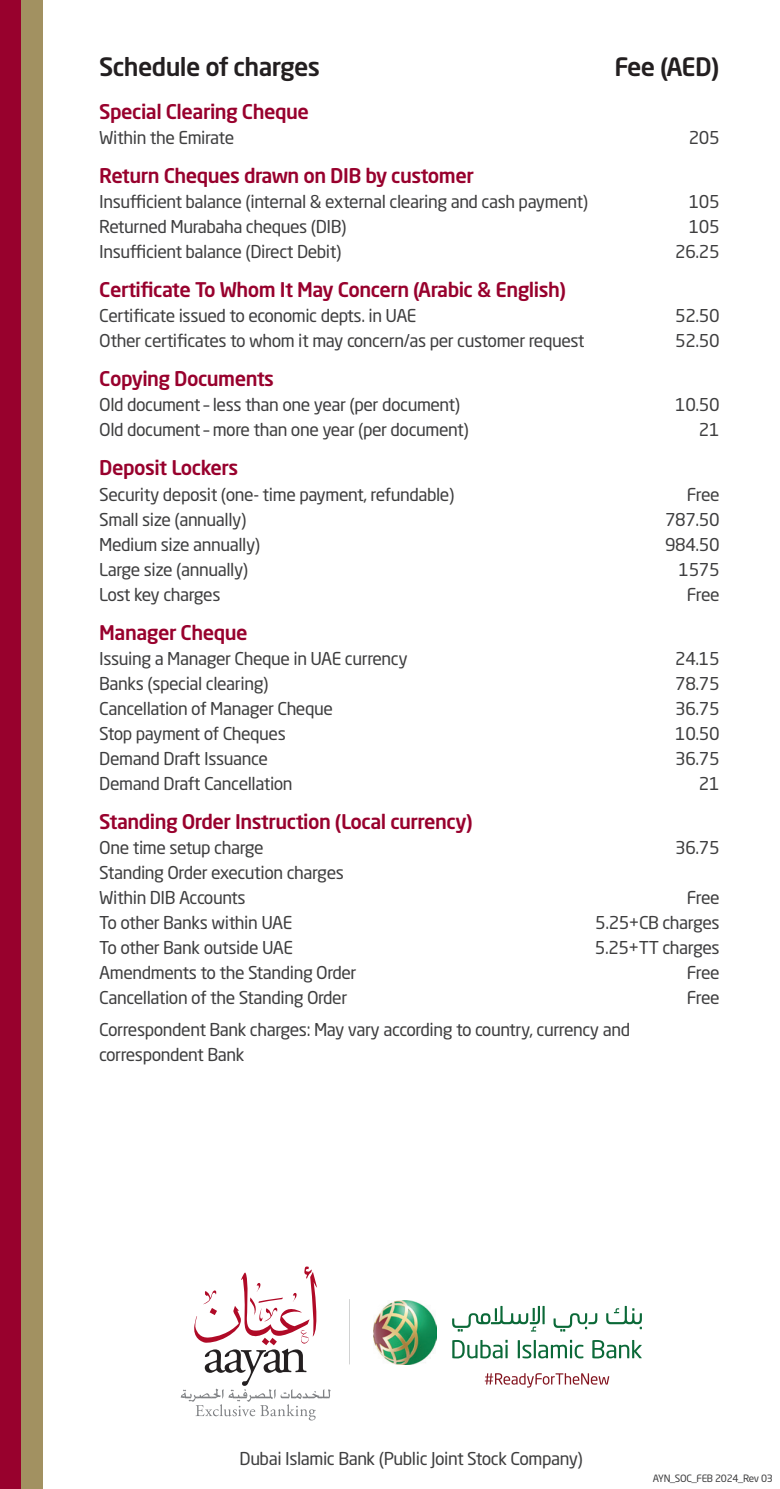
<style>
.page{position:relative;width:780px;height:1489px;background:#fff}
.page>*{position:absolute;margin:0;border:0;box-sizing:border-box;transform-origin:0 0}
.t1{font:500 25px "Neo Sans Std";letter-spacing:-.025em;color:#231f20}
.t2{font:500 20px "Neo Sans Std";letter-spacing:-.025em;color:#98012d}
.t3{font:17.5px/25px "Neo Sans Std";letter-spacing:-.025em;color:#3e3e3f}
.t4{font:10px "Neo Sans Std";letter-spacing:-.025em;color:#3e3e3f}
</style>
<div class="page">
<svg style="left:181px;top:1266px;width:149px;height:154px"></svg>
<img style="left:374px;top:1300px;width:63px;height:63px">
<svg style="left:452px;top:1339px;width:55px;height:19px"></svg>
<hr style="left:517px;top:1339px;width:3px;height:19px;background:#0b6938">
<svg style="left:522px;top:1344px;width:9px;height:14px"></svg>
<hr style="left:533px;top:1339px;width:3px;height:19px;background:#0b6938">
<svg style="left:538px;top:1339px;width:45px;height:19px"></svg>
<svg style="left:592px;top:1340px;width:49px;height:18px"></svg>
<svg style="left:553px;top:1313px;width:44px;height:18px"></svg>
<svg style="left:606px;top:1305px;width:36px;height:24px"></svg>
<svg style="left:452px;top:1305px;width:92px;height:26px"></svg>
<svg style="left:484px;top:1373px;width:125px;height:14px"></svg>
<hr style="left:349px;top:1298px;width:1px;height:66px;background:#989999">
<div style="left:0;top:0;width:21px;height:1488px;background:#98012d"></div>
<div style="left:21px;top:0;width:22px;height:1488px;background:#a29161"></div>
<p class="t1" style="left:99px;top:51px;width:222px">Schedule of charges</p>
<p class="t1" style="left:614px;top:51px;width:107px">Fee (AED)</p>
<p class="t2" style="left:99px;top:99px;width:211px">Special Clearing Cheque</p>
<p class="t3" style="left:99px;top:124px;width:136px">Within the Emirate</p>
<p class="t3" style="left:688px;top:124px;width:32px">205</p>
<p class="t2" style="left:99px;top:163px;width:376px">Return Cheques drawn on DIB by customer</p>
<p class="t3" style="left:99px;top:189px;width:490px">Insufficient balance (internal &amp; external clearing and cash payment)</p>
<p class="t3" style="left:688px;top:189px;width:32px">105</p>
<p class="t3" style="left:99px;top:214px;width:249px">Returned Murabaha cheques (DIB)</p>
<p class="t3" style="left:688px;top:214px;width:32px">105</p>
<p class="t3" style="left:99px;top:239px;width:244px">Insufficient balance (Direct Debit)</p>
<p class="t3" style="left:675px;top:239px;width:46px">26.25</p>
<p class="t2" style="left:99px;top:277px;width:468px">Certificate To Whom It May Concern (Arabic &amp; English)</p>
<p class="t3" style="left:99px;top:303px;width:319px">Certificate issued to economic depts. in UAE</p>
<p class="t3" style="left:675px;top:303px;width:46px">52.50</p>
<p class="t3" style="left:99px;top:328px;width:487px">Other certificates to whom it may concern/as per customer request</p>
<p class="t3" style="left:675px;top:328px;width:46px">52.50</p>
<p class="t2" style="left:99px;top:366px;width:176px">Copying Documents</p>
<p class="t3" style="left:99px;top:392px;width:362px">Old document – less than one year (per document)</p>
<p class="t3" style="left:675px;top:392px;width:46px">10.50</p>
<p class="t3" style="left:99px;top:417px;width:371px">Old document – more than one year (per document)</p>
<p class="t3" style="left:698px;top:417px;width:22px">21</p>
<p class="t2" style="left:99px;top:455px;width:140px">Deposit Lockers</p>
<p class="t3" style="left:99px;top:481px;width:356px">Security deposit (one- time payment, refundable)</p>
<p class="t3" style="left:686px;top:481px;width:34px">Free</p>
<p class="t3" style="left:99px;top:506px;width:149px">Small size (annually)</p>
<p class="t3" style="left:665px;top:506px;width:56px">787.50</p>
<p class="t3" style="left:99px;top:531px;width:162px">Medium size annually)</p>
<p class="t3" style="left:665px;top:531px;width:56px">984.50</p>
<p class="t3" style="left:99px;top:556px;width:150px">Large size (annually)</p>
<p class="t3" style="left:678px;top:556px;width:43px">1575</p>
<p class="t3" style="left:99px;top:581px;width:123px">Lost key charges</p>
<p class="t3" style="left:686px;top:581px;width:34px">Free</p>
<p class="t2" style="left:99px;top:619px;width:150px">Manager Cheque</p>
<p class="t3" style="left:99px;top:645px;width:310px">Issuing a Manager Cheque in UAE currency</p>
<p class="t3" style="left:675px;top:645px;width:46px">24.15</p>
<p class="t3" style="left:99px;top:670px;width:171px">Banks (special clearing)</p>
<p class="t3" style="left:675px;top:670px;width:46px">78.75</p>
<p class="t3" style="left:99px;top:695px;width:235px">Cancellation of Manager Cheque</p>
<p class="t3" style="left:675px;top:695px;width:46px">36.75</p>
<p class="t3" style="left:99px;top:720px;width:188px">Stop payment of Cheques</p>
<p class="t3" style="left:675px;top:720px;width:46px">10.50</p>
<p class="t3" style="left:99px;top:745px;width:170px">Demand Draft Issuance</p>
<p class="t3" style="left:675px;top:745px;width:46px">36.75</p>
<p class="t3" style="left:99px;top:770px;width:195px">Demand Draft Cancellation</p>
<p class="t3" style="left:698px;top:770px;width:22px">21</p>
<p class="t2" style="left:99px;top:809px;width:375px">Standing Order Instruction (Local currency)</p>
<p class="t3" style="left:99px;top:834px;width:166px">One time setup charge</p>
<p class="t3" style="left:675px;top:834px;width:46px">36.75</p>
<p class="t3" style="left:99px;top:859px;width:246px">Standing Order execution charges</p>
<p class="t3" style="left:99px;top:884px;width:148px">Within DIB Accounts</p>
<p class="t3" style="left:686px;top:884px;width:34px">Free</p>
<p class="t3" style="left:99px;top:909px;width:195px">To other Banks within UAE</p>
<p class="t3" style="left:595px;top:909px;width:126px">5.25+CB charges</p>
<p class="t3" style="left:99px;top:934px;width:195px">To other Bank outside UAE</p>
<p class="t3" style="left:595px;top:934px;width:126px">5.25+TT charges</p>
<p class="t3" style="left:99px;top:959px;width:259px">Amendments to the Standing Order</p>
<p class="t3" style="left:686px;top:959px;width:34px">Free</p>
<p class="t3" style="left:99px;top:984px;width:249px">Cancellation of the Standing Order</p>
<p class="t3" style="left:686px;top:984px;width:34px">Free</p>
<p class="t3" style="left:99px;top:1016px;width:532px">Correspondent Bank charges: May vary according to country, currency and correspondent Bank</p>
<p class="t3" style="left:239px;top:1445px;width:345px">Dubai Islamic Bank (Public Joint Stock Company)</p>
<p class="t4" style="left:652px;top:1471px;width:121px">AYN_SOC_FEB 2024_Rev 03</p>
</div>
